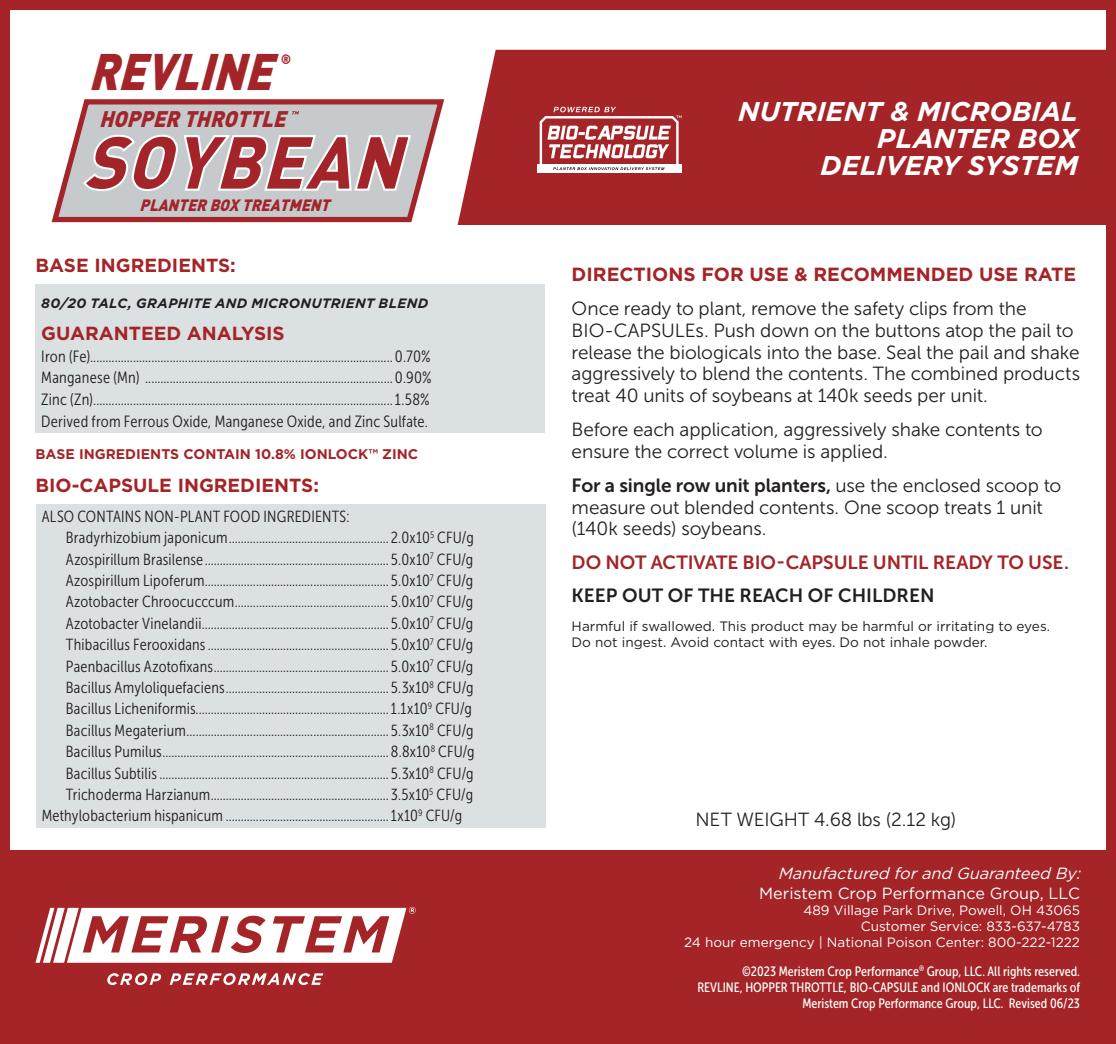
<style>
.page{position:relative;width:1116px;height:1044px;background:#fff}
.page>*{position:absolute;margin:0;border:0;box-sizing:border-box;transform-origin:0 0}
.t1{font:italic 900 75px "DIN";color:#a32429;scale:.95 1}
.t2{font:italic 900 50.6px "DIN";color:#a32429;scale:.89 1}
.t3{font:italic 700 27px/27px "Gotham";color:#fff;text-align:right}
.t4{font:italic 900 22.4px "DIN";color:#a32429;scale:.93 1}
.t5{font:19px/21.8px "Museo Sans 300";letter-spacing:-.005em;color:#231f20}
.t6{font:700 19px "Gotham";color:#a42427}
.t7{font:19px "Museo Sans 700";color:#231f20}
.t8{font:19px "Museo Sans 700";letter-spacing:-.005em;color:#a42427}
.t9{font:16.2px/21.6px "Museo Sans Cond 300";letter-spacing:.015em;color:#231f20;text-align:justify}
.t10{font:16.2px "Gotham";color:#fff}
.t11{font:italic 16.2px "Gotham";color:#fff}
.t12{font:italic 900 16.2px "DIN";color:#a32429;scale:.93 1}
.t13{font:16px "Museo Sans Cond 300";letter-spacing:.01em;color:#231f20}
.t14{font:700 14px "Gotham";color:#a42427}
.t15{font:13.6px/16.2px "Museo Sans Cond 500";color:#fff;text-align:right}
.t16{font:13.6px/16.4px "Gotham";color:#231f20}
.t17{font:13.6px/16.2px "Gotham";color:#fff;text-align:right}
.t18{font:italic 700 13.6px "Gotham";letter-spacing:.025em;color:#231f20}
.t19{font:900 13.4px "DIN";color:#a32429;scale:.89 1}
.s1{font-family:"Museo Sans 300"}
</style>
<div class="page">
<svg style="left:51px;top:99px;width:394px;height:124px"></svg>
<svg style="left:55px;top:102px;width:386px;height:118px;background:#c7c1c4"></svg>
<div style="left:36px;top:504px;width:509px;height:323px;background:#dbe0e2"></div>
<div style="left:0;top:0;width:1116px;height:1044px;border:10px solid #a42427"></div>
<div style="left:0;top:850px;width:1116px;height:185px;background:#a42427"></div>
<div style="left:458px;top:50px;width:658px;height:175px;background:#a42427"></div>
<div style="left:537px;top:165px;width:145px;height:8px;background:#fff"></div>
<svg style="left:540px;top:107px;width:142px;height:64px"></svg>
<svg style="left:107px;top:973px;width:54px;height:12px"></svg>
<svg style="left:170px;top:973px;width:153px;height:12px"></svg>
<svg style="left:35px;top:907px;width:381px;height:56px"></svg>
<div style="left:35px;top:284px;width:510px;height:149px;background:#dbe0e2"></div>
<h2 class="t2" style="left:88px;top:38px;width:226px">REVLINE</h2>
<h3 class="t4" style="left:99px;top:104px;width:210px">HOPPERTHROTTLE</h3>
<h1 class="t1" style="left:82px;top:112px;width:362px">SOYBEAN</h1>
<p class="t12" style="left:140px;top:195px;width:211px">PLANTERBOXTREATMENT</p>
<p class="t19" style="left:281px;top:50px;width:13px">®</p>
<h3 class="t3" style="left:738px;top:97px;width:341px">NUTRIENT &amp; MICROBIAL<br>PLANTER BOX<br>DELIVERY SYSTEM</h3>
<p class="t6" style="left:35px;top:255px;width:202px">BASE INGREDIENTS:</p>
<p class="t6" style="left:572px;top:263px;width:506px">DIRECTIONS FOR USE &amp; RECOMMENDED USE RATE</p>
<p class="t5" style="left:572px;top:298px;width:510px">Once ready to plant, remove the safety clips from the BIO-CAPSULEs. Push down on the buttons atop the pail to release the biologicals into the base. Seal the pail and shake aggressively to blend the contents. The combined products treat 40 units of soybeans at 140k seeds per unit.</p>
<p class="t5" style="left:572px;top:419px;width:473px">Before each application, aggressively shake contents to ensure the correct volume is applied.</p>
<p class="t7" style="left:572px;top:475px;width:491px">For a single row unit planters, <span class="s1">use the enclosed scoop to</span></p>
<p class="t5" style="left:572px;top:496px;width:473px">measure out blended contents. One scoop treats 1 unit (140k seeds) soybeans.</p>
<p class="t8" style="left:572px;top:552px;width:499px">DO NOT ACTIVATE BIO-CAPSULE UNTIL READY TO USE.</p>
<p class="t7" style="left:572px;top:585px;width:364px">KEEP OUT OF THE REACH OF CHILDREN</p>
<p class="t16" style="left:572px;top:617px;width:480px">Harmful if swallowed. This product may be harmful or irritating to eyes.<br>Do not ingest. Avoid contact with eyes. Do not inhale powder.</p>
<p class="t18" style="left:41px;top:295px;width:389px">80/20 TALC, GRAPHITE AND MICRONUTRIENT BLEND</p>
<p class="t6" style="left:41px;top:322px;width:245px">GUARANTEED ANALYSIS</p>
<p class="t9" style="left:41px;top:346px;width:392px">Iron (Fe)................................................................................................... 0.70% Manganese (Mn) ................................................................................. 0.90% Zinc (Zn)..................................................................................................1.58% Derived from Ferrous Oxide, Manganese Oxide, and Zinc Sulfate.</p>
<p class="t14" style="left:35px;top:445px;width:384px">BASE INGREDIENTS CONTAIN 10.8% IONLOCK™ ZINC</p>
<p class="t6" style="left:35px;top:475px;width:285px">BIO-CAPSULE INGREDIENTS:</p>
<p class="t13" style="left:42px;top:508px;width:309px">ALSO CONTAINS NON-PLANT FOOD INGREDIENTS:</p>
<p class="t13" style="left:66px;top:529px;width:409px">Bradyrhizobium japonicum..................................................... 2.0x10<sup>5</sup> CFU/g</p>
<p class="t13" style="left:66px;top:550px;width:409px">Azospirillum Brasilense............................................................. 5.0x10<sup>7</sup> CFU/g</p>
<p class="t13" style="left:66px;top:572px;width:409px">Azospirillum Lipoferum............................................................. 5.0x10<sup>7</sup> CFU/g</p>
<p class="t13" style="left:66px;top:593px;width:409px">Azotobacter Chroocucccum................................................... 5.0x10<sup>7</sup> CFU/g</p>
<p class="t13" style="left:66px;top:615px;width:409px">Azotobacter Vinelandii.............................................................. 5.0x10<sup>7</sup> CFU/g</p>
<p class="t13" style="left:66px;top:636px;width:409px">Thibacillus Ferooxidans............................................................ 5.0x10<sup>7</sup> CFU/g</p>
<p class="t13" style="left:66px;top:657px;width:409px">Paenbacillus Azotofixans.......................................................... 5.0x10<sup>7</sup> CFU/g</p>
<p class="t13" style="left:66px;top:679px;width:409px">Bacillus Amyloliquefaciens...................................................... 5.3x10<sup>8</sup> CFU/g</p>
<p class="t13" style="left:66px;top:700px;width:408px">Bacillus Licheniformis................................................................1.1x10<sup>9</sup> CFU/g</p>
<p class="t13" style="left:66px;top:722px;width:409px">Bacillus Megaterium................................................................... 5.3x10<sup>8</sup> CFU/g</p>
<p class="t13" style="left:66px;top:743px;width:410px">Bacillus Pumilus........................................................................... 8.8x10<sup>8</sup> CFU/g</p>
<p class="t13" style="left:66px;top:764px;width:409px">Bacillus Subtilis............................................................................ 5.3x10<sup>8</sup> CFU/g</p>
<p class="t13" style="left:66px;top:786px;width:409px">Trichoderma Harzianum........................................................... 3.5x10<sup>5</sup> CFU/g</p>
<p class="t13" style="left:42px;top:807px;width:422px">Methylobacterium hispanicum ......................................................1x10<sup>9</sup> CFU/g</p>
<p class="t5" style="left:695px;top:808px;width:262px">NET WEIGHT 4.68 lbs (2.12 kg)</p>
<p class="t11" style="left:778px;top:865px;width:308px">Manufactured forand Guaranteed By:</p>
<p class="t10" style="left:759px;top:884px;width:322px">Meristem Crop Performance Group, LLC</p>
<p class="t17" style="left:684px;top:902px;width:397px">489 Village Park Drive, Powell, OH 43065<br>Customer Service: 833-637-4783<br>24 hour emergency | National Poison Center: 800-222-1222</p>
<p class="t15" style="left:698px;top:963px;width:384px">©2023 Meristem Crop Performance<sup>®</sup> Group, LLC. All rights reserved.<br>REVLINE, HOPPER THROTTLE, BIO-CAPSULE and IONLOCK are trademarks of<br>Meristem Crop Performance Group, LLC. Revised 06/23</p>
</div>
